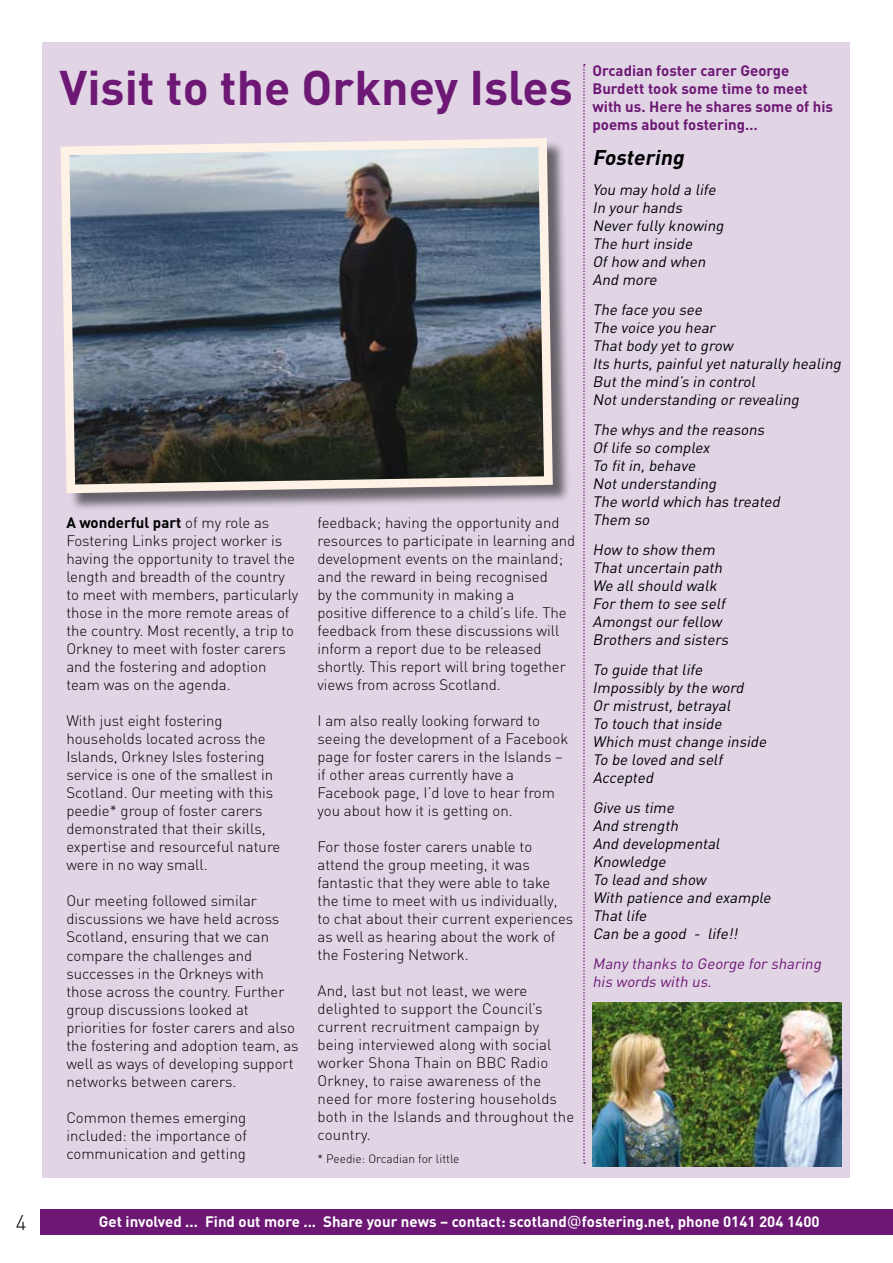
<style>
.page{position:relative;width:893px;height:1263px;background:#fff}
.page>*{position:absolute;margin:0;border:0;box-sizing:border-box;transform-origin:0 0}
.t1{font:700 48px "DIN";color:#6d1874}
.t2{font:italic 700 21px "DIN";color:#000}
.t3{font:300 21px "DIN";color:#000}
.t4{font:300 15px/18px "DIN";color:#000}
.t5{font:italic 15px/18px "DIN";color:#000}
.t6{font:700 15px/18px "DIN";color:#6d1874}
.t7{font:700 15px "DIN";color:#fff}
.t8{font:italic 15px/18px "DIN";color:#6d1874}
.t9{font:300 12px "DIN";color:#000}
.s1{font-weight:700}
.s2{font-family:"Verdana";font-weight:400}
</style>
<div class="page">
<div style="left:43px;top:43px;width:807px;height:1135px;background:#e0d4e5"></div>
<div style="left:40px;top:1209px;width:853px;height:26px;background:#6d1874"></div>
<div style="left:63px;top:140px;width:514px;height:378px;background:#000;opacity:.54"></div>
<svg style="left:60px;top:138px;width:497px;height:360px;background:#666d74"></svg>
<img style="left:592px;top:1002px;width:250px;height:164px">
<svg style="left:583px;top:64px;width:2px;height:1099px"></svg>
<h1 class="t1" style="left:60px;top:56px;width:515px">Visit to the Orkney Isles</h1>
<p class="t4" style="left:66px;top:514px;width:233px"><span class="s1">A wonderful part</span> of my role as<br>Fostering Links project worker is having the opportunity to travel the length and breadth of the country to meet with members, particularly those in the more remote areas of the country. Most recently, a trip to<br>Orkney to meet with foster carers and the fostering and adoption team was on the agenda.</p>
<p class="t4" style="left:66px;top:712px;width:216px">With just eight fostering households located across the<br>Islands, Orkney Isles fostering service is one of the smallest in<br>Scotland. Our meeting with this peedie* group of foster carers demonstrated that their skills, expertise and resourceful nature were in no way small.</p>
<p class="t4" style="left:66px;top:892px;width:234px">Our meeting followed similar discussions we have held across<br>Scotland, ensuring that we can compare the challenges and successes in the Orkneys with those across the country. Further group discussions looked at priorities for foster carers and also the fostering and adoption team, as well as ways of developing support networks between carers.</p>
<p class="t4" style="left:66px;top:1108px;width:182px;text-align:justify">Common themes emerging included: the importance of communication and getting</p>
<p class="t4" style="left:317px;top:513px;width:259px">feedback; having the opportunity and resources to participate in learning and development events on the mainland; and the reward in being recognised<br>by the community in making a<br>positive difference to a child’s life. The feedback from these discussions will inform a report due to be released shortly. This report will bring together views from across Scotland.</p>
<p class="t4" style="left:317px;top:711px;width:252px">I am also really looking forward to seeing the development of a Facebook page for foster carers in the Islands – if other areas currently have a Facebook page, I’d love to hear from you about how it is getting on.</p>
<p class="t4" style="left:317px;top:837px;width:257px">For those foster carers unable to attend the group meeting, it was fantastic that they were able to take the time to meet with us individually, to chat about their current experiences as well as hearing about the work of the Fostering Network.</p>
<p class="t4" style="left:317px;top:981px;width:258px">And, last but not least, we were delighted to support the Council’s current recruitment campaign by being interviewed along with social worker Shona Thain on BBC Radio<br>Orkney, to raise awareness of the need for more fostering households both in the Islands and throughout the country.</p>
<p class="t9" style="left:317px;top:1151px;width:144px">* Peedie: Orcadian for little</p>
<p class="t6" style="left:592px;top:61px;width:242px">Orcadian foster carer George<br>Burdett took some time to meet with us. Here he shares some of his poems about fostering…</p>
<h2 class="t2" style="left:592px;top:143px;width:97px">Fostering</h2>
<p class="t5" style="left:592px;top:180px;width:136px">You may hold a life<br>In your hands<br>Never fully knowing<br>The hurtinside<br>Ofhow and when<br>And more</p>
<p class="t5" style="left:592px;top:300px;width:253px">The face you see<br>The voice you hear<br>Thatbody yetto grow<br>Its hurts,painfulyetnaturally healing<br>Butthe mind’s in control<br>Notunderstanding or revealing</p>
<p class="t5" style="left:593px;top:420px;width:192px">The whys and the reasons<br>Oflife so complex<br>To fitin,behave<br>Notunderstanding<br>The world which has treated<br>Them so</p>
<p class="t5" style="left:593px;top:540px;width:140px">How to show them<br>Thatuncertain path<br>We allshould walk<br>For them to see self<br>Amongstour fellow<br>Brothers and sisters</p>
<p class="t5" style="left:593px;top:660px;width:178px">To guide thatlife<br>Impossibly by the word<br>Or mistrust,betrayal<br>To touch thatinside<br>Which mustchange inside<br>To be loved and self<br>Accepted</p>
<p class="t5" style="left:593px;top:798px;width:183px">Give us time<br>And strength<br>And developmental<br>Knowledge<br>To lead and show<br>With patience and example<br>Thatlife<br>Can be a good - life!!</p>
<p class="t8" style="left:592px;top:955px;width:233px">Many thanks to George for sharing his words with us.</p>
<h2 class="t3" style="left:16px;top:1210px;width:12px">4</h2>
<p class="t7" style="left:99px;top:1211px;width:722px">Get involved ... Find out more ... Share your news – contact: scotland<span class="s2">@</span>fostering.net, phone 0141 204 1400</p>
</div>
